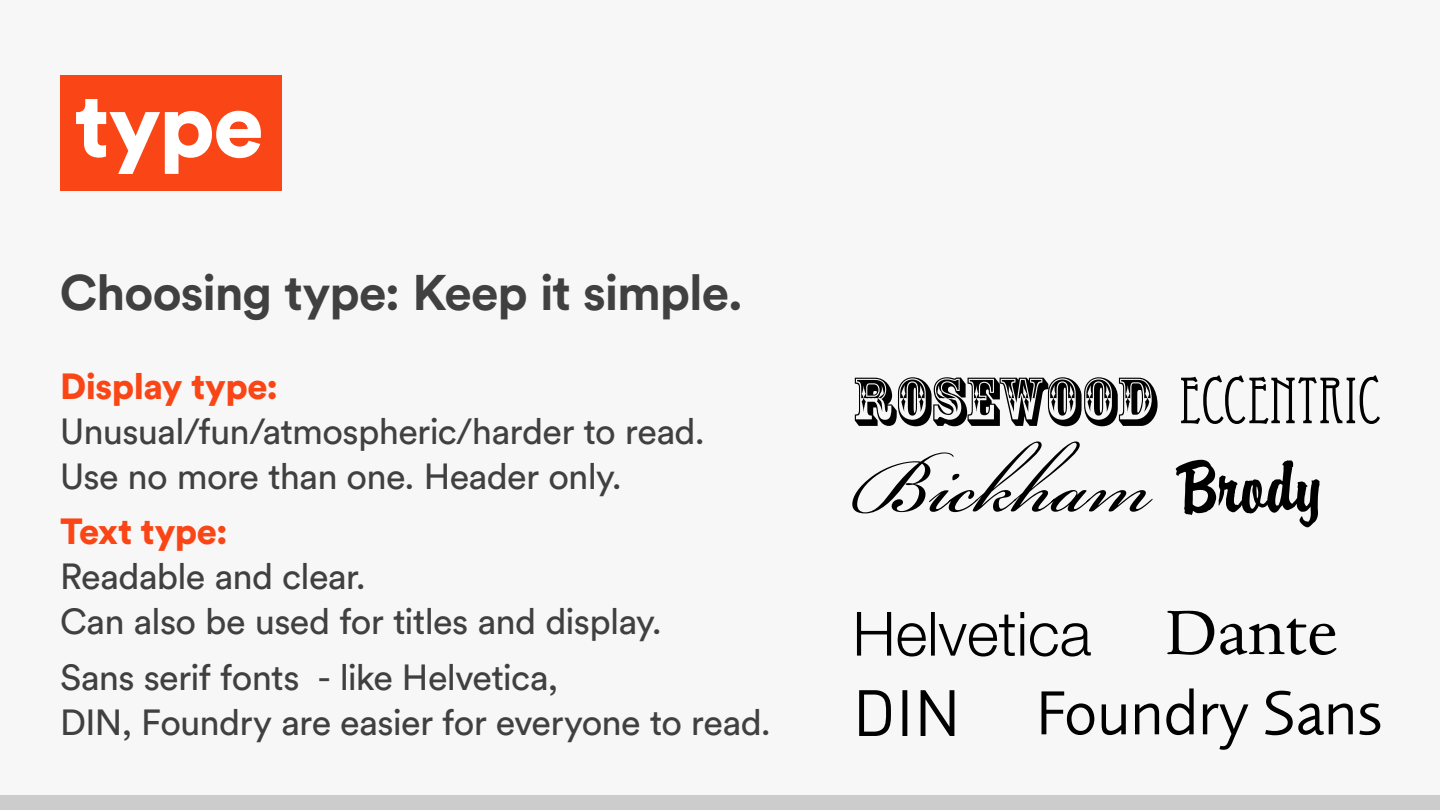
<style>
.page{position:relative;width:1440px;height:810px;background:#f7f7f7}
.page>*{position:absolute;margin:0;border:0;box-sizing:border-box;transform-origin:0 0}
.t1{font:900 90px "Circular Std";color:#fff}
.body{font:700 49.5px "Circular Std";letter-spacing:-.02em;color:#404040}
.body-2{font:36px/45px "Circular Std";letter-spacing:-.02em;color:#404040}
.s1{font-weight:900;color:#fa4616}
</style>
<div class="page">
<div style="left:0;top:795px;width:1440px;height:15px;background:#ccc"></div>
<div style="left:60px;top:75px;width:221px;height:115px;background:#fa4616"></div>
<svg style="left:852px;top:441px;width:301px;height:72px"></svg>
<svg style="left:855px;top:377px;width:303px;height:49px"></svg>
<svg style="left:1176px;top:460px;width:144px;height:67px"></svg>
<svg style="left:1181px;top:375px;width:199px;height:49px"></svg>
<svg style="left:859px;top:690px;width:95px;height:46px"></svg>
<svg style="left:857px;top:612px;width:234px;height:45px"></svg>
<svg style="left:1042px;top:688px;width:338px;height:62px"></svg>
<svg style="left:1167px;top:611px;width:170px;height:44px"></svg>
<p class="t1" style="left:75px;top:65px;width:190px">type</p>
<p class="body" style="left:60px;top:261px;width:685px">Choosing type: Keep it simple.</p>
<p class="body-2" style="left:60px;top:363px;width:646px"><span class="s1">Display type:<br></span>Unusual/fun/atmospheric/harder to read.<br>Use no more than one. Header only.</p>
<p class="body-2" style="left:60px;top:509px;width:603px"><span class="s1">Text type:<br></span>Readable and clear.<br>Can also be used for titles and display.</p>
<p class="body-2" style="left:60px;top:654px;width:712px">Sans serif fonts - like Helvetica,<br>DIN, Foundry are easier for everyone to read.</p>
</div>
